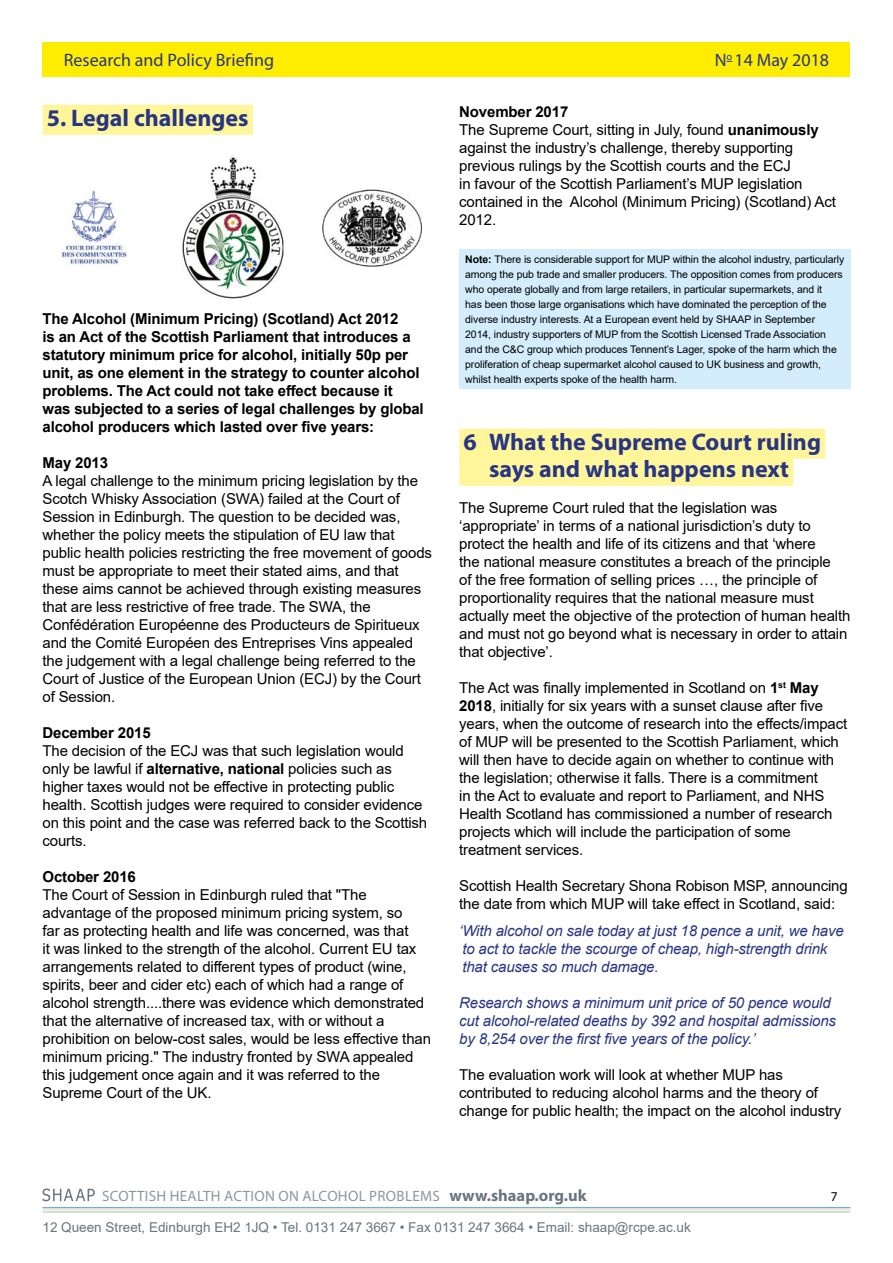
<style>
.page{position:relative;width:893px;height:1263px;background:#fff}
.page>*{position:absolute;margin:0;border:0;box-sizing:border-box;transform-origin:0 0}
.t1{font:700 24px/27px "Myriad Pro";color:#283583;text-align:center}
.t2{font:18px "Myriad Pro";color:#283583}
.t3{font:15px/18px "Arial";letter-spacing:-.01em;color:#000}
.t4{font:700 15px/18px "Arial";letter-spacing:-.01em;color:#000}
.t5{font:italic 15px/18px "Arial";letter-spacing:-.01em;color:#283583}
.t6{font:15px "Myriad Pro";letter-spacing:.02em;color:#8c97a0}
.t7{font:13.5px "Arial";color:#68757d}
.t8{font:13.5px "Myriad Pro";color:#000}
.t9{font:10.5px/15px "Arial";letter-spacing:-.01em;color:#000}
.s1{font-weight:700}
.s2{font-weight:700;font-size:16.5px;color:#68757d}
</style>
<div class="page">
<svg style="left:43px;top:1188px;width:52px;height:13px"></svg>
<hr style="left:43px;top:1207px;width:807px;height:1px;background:#52a3d6">
<hr style="left:43px;top:1209px;width:807px;height:1px;background:#fedfb1">
<hr style="left:43px;top:1211px;width:807px;height:1px;background:#aecec1">
<div style="left:43px;top:105px;width:210px;height:30px;background:#fff69b"></div>
<img style="left:60px;top:190px;width:67px;height:77px">
<img style="left:322px;top:189px;width:101px;height:78px">
<img style="left:182px;top:157px;width:102px;height:142px">
<div style="left:459px;top:429px;width:366px;height:30px;background:#fff69b"></div>
<div style="left:459px;top:456px;width:334px;height:30px;background:#fff69b"></div>
<div style="left:459px;top:249px;width:391px;height:140px;background:#d4edfc"></div>
<div style="left:43px;top:43px;width:807px;height:34px;background:#ffed00"></div>
<p class="t2" style="left:64px;top:49px;width:212px">Research and Policy Briefing</p>
<p class="t2" style="left:715px;top:49px;width:116px">N<sup>o</sup> 14 May 2018</p>
<h1 class="t1" style="left:47px;top:104px;width:203px">5. Legal challenges</h1>
<p class="t4" style="left:43px;top:310px;width:383px">The Alcohol (Minimum Pricing) (Scotland) Act 2012<br>is an Act of the Scottish Parliament that introduces a statutory minimum price for alcohol, initially 50p per unit, as one element in the strategy to counter alcohol problems. The Act could not take effect because it was subjected to a series of legal challenges by global alcohol producers which lasted over five years:</p>
<p class="t4" style="left:43px;top:454px;width:67px">May 2013</p>
<p class="t3" style="left:43px;top:472px;width:391px">A legal challenge to the minimum pricing legislation by the Scotch Whisky Association (SWA) failed at the Court of Session in Edinburgh. The question to be decided was, whether the policy meets the stipulation of EU law that public health policies restricting the free movement of goods must be appropriate to meet their stated aims, and that these aims cannot be achieved through existing measures that are less restrictive of free trade. The SWA, the Confédération Européenne des Producteurs de Spiritueux and the Comité Européen des Entreprises Vins appealed the judgement with a legal challenge being referred to the Court of Justice of the European Union (ECJ) by the Court of Session.</p>
<p class="t4" style="left:43px;top:724px;width:110px">December 2015</p>
<p class="t3" style="left:43px;top:742px;width:386px">The decision of the ECJ was that such legislation would only be lawful if <span class="s1">alternative, national</span> policies such as higher taxes would not be effective in protecting public health. Scottish judges were required to consider evidence on this point and the case was referred back to the Scottish courts.</p>
<p class="t4" style="left:43px;top:868px;width:95px">October 2016</p>
<p class="t3" style="left:43px;top:886px;width:390px">The Court of Session in Edinburgh ruled that "The advantage of the proposed minimum pricing system, so<br>far as protecting health and life was concerned, was that<br>it was linked to the strength of the alcohol. Current EU tax arrangements related to different types of product (wine, spirits, beer and cider etc) each of which had a range of alcohol strength....there was evidence which demonstrated that the alternative of increased tax, with or without a prohibition on below-cost sales, would be less effective than minimum pricing." The industry fronted by SWA appealed this judgement once again and it was referred to the Supreme Court of the UK.</p>
<p class="t3" style="left:459px;top:103px;width:378px"><span class="s1">November 2017<br></span>The Supreme Court, sitting in July, found <span class="s1">unanimously </span>against the industry’s challenge, thereby supporting previous rulings by the Scottish courts and the ECJ<br>in favour of the Scottish Parliament’s MUP legislation contained in the Alcohol (Minimum Pricing) (Scotland) Act 2012.</p>
<p class="t9" style="left:465px;top:251px;width:381px"><span class="s1">Note:</span> There is considerable support for MUP within the alcohol industry, particularly among the pub trade and smaller producers. The opposition comes from producers who operate globally and from large retailers, in particular supermarkets, and it<br>has been those large organisations which have dominated the perception of the diverse industry interests. At a European event held by SHAAP in September<br>2014, industry supporters of MUP from the Scottish Licensed Trade Association and the C&amp;C group which produces Tennent’s Lager, spoke of the harm which the proliferation of cheap supermarket alcohol caused to UK business and growth, whilst health experts spoke of the health harm.</p>
<h1 class="t1" style="left:463px;top:428px;width:359px">6 What the Supreme Court ruling says and what happens next</h1>
<p class="t3" style="left:459px;top:499px;width:393px">The Supreme Court ruled that the legislation was ‘appropriate’ in terms of a national jurisdiction’s duty to protect the health and life of its citizens and that ‘where<br>the national measure constitutes a breach of the principle<br>of the free formation of selling prices …, the principle of proportionality requires that the national measure must actually meet the objective of the protection of human health and must not go beyond what is necessary in order to attain that objective’.</p>
<p class="t3" style="left:459px;top:679px;width:389px">The Act was finally implemented in Scotland on <span class="s1">1</span><sup>st</sup> <span class="s1">May 2018</span>, initially for six years with a sunset clause after five years, when the outcome of research into the effects/impact of MUP will be presented to the Scottish Parliament, which will then have to decide again on whether to continue with the legislation; otherwise it falls. There is a commitment<br>in the Act to evaluate and report to Parliament, and NHS Health Scotland has commissioned a number of research projects which will include the participation of some treatment services.</p>
<p class="t3" style="left:459px;top:877px;width:390px">Scottish Health Secretary Shona Robison MSP, announcing the date from which MUP will take effect in Scotland, said:</p>
<p class="t5" style="left:459px;top:922px;width:386px">‘With alcohol on sale today at just 18 pence a unit, we have to act to tackle the scourge of cheap, high-strength drink that causes so much damage.</p>
<p class="t5" style="left:459px;top:994px;width:378px">Research shows a minimum unit price of 50 pence would cut alcohol-related deaths by 392 and hospital admissions by 8,254 over the first five years of the policy.’</p>
<p class="t3" style="left:459px;top:1066px;width:384px">The evaluation work will look at whether MUP has contributed to reducing alcohol harms and the theory of change for public health; the impact on the alcohol industry</p>
<p class="t6" style="left:102px;top:1187px;width:486px">SCOTTISH HEALTH ACTION ON ALCOHOL PROBLEMS <span class="s2">www.shaap.org.uk</span></p>
<p class="t8" style="left:831px;top:1188px;width:8px">7</p>
<p class="t7" style="left:43px;top:1218px;width:650px">12 Queen Street, Edinburgh EH2 1JQ • Tel. 0131 247 3667 • Fax 0131 247 3664 • Email: shaap@rcpe.ac.uk</p>
</div>
